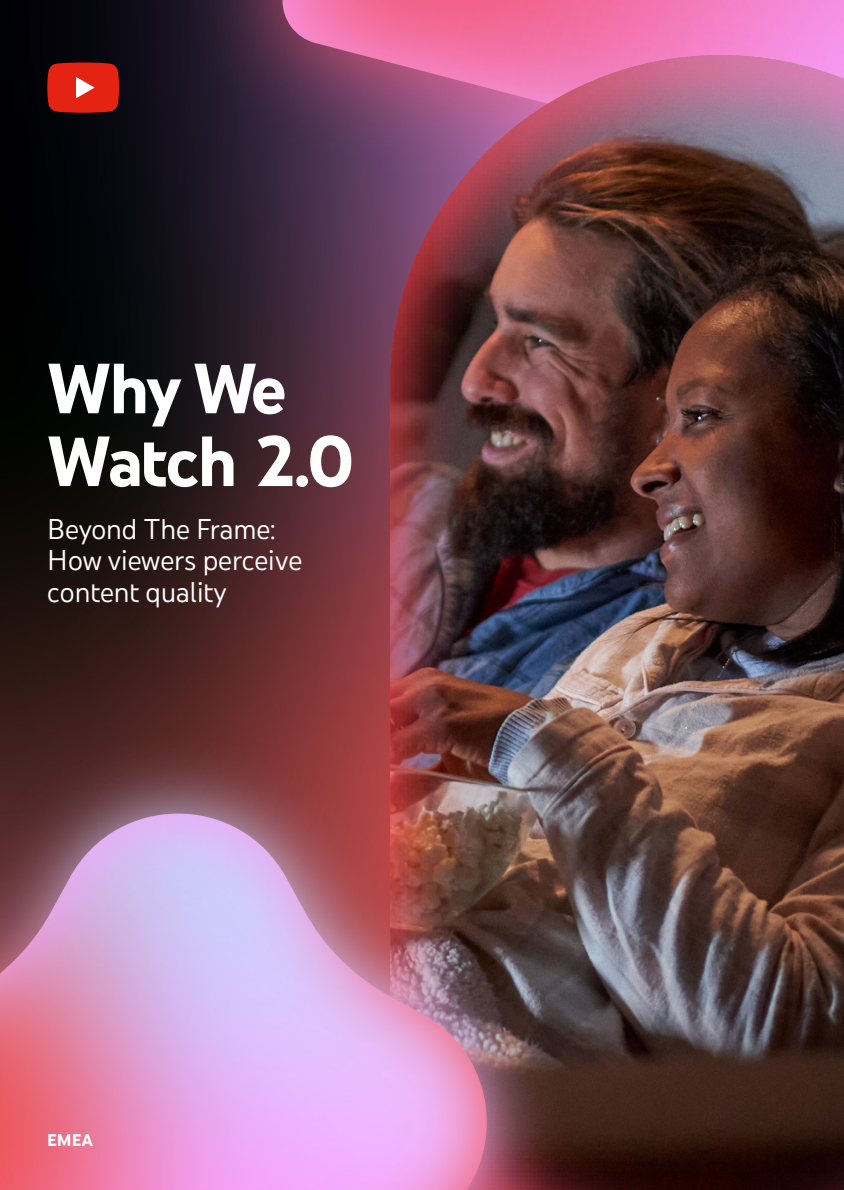
<style>
.page{position:relative;width:844px;height:1190px;background:#fff}
.page>*{position:absolute;margin:0;border:0;box-sizing:border-box;transform-origin:0 0}
.t1{font:700 72.8px/72.8px "You Tube Sans";letter-spacing:-.04em;color:#fff}
.t2{font:29.4px/31.7px "You Tube Sans";color:#fff}
.t3{font:700 17.5px "You Tube Sans";color:#fff}
</style>
<div class="page">
<img style="left:0;top:0;width:390px;height:660px">
<img style="left:124px;top:0;width:720px;height:179px">
<img style="left:390px;top:55px;width:454px;height:1135px">
<svg style="left:47px;top:63px;width:72px;height:50px;background:#d72d1f"></svg>
<img style="left:0;top:660px;width:641px;height:530px">
<h1 class="t1" style="left:47px;top:345px;width:308px">Why We<br>Watch 2.0</h1>
<p class="t2" style="left:47px;top:511px;width:256px">Beyond The Frame:<br>How viewers perceive content quality</p>
<p class="t3" style="left:47px;top:1126px;width:47px">EMEA</p>
</div>
